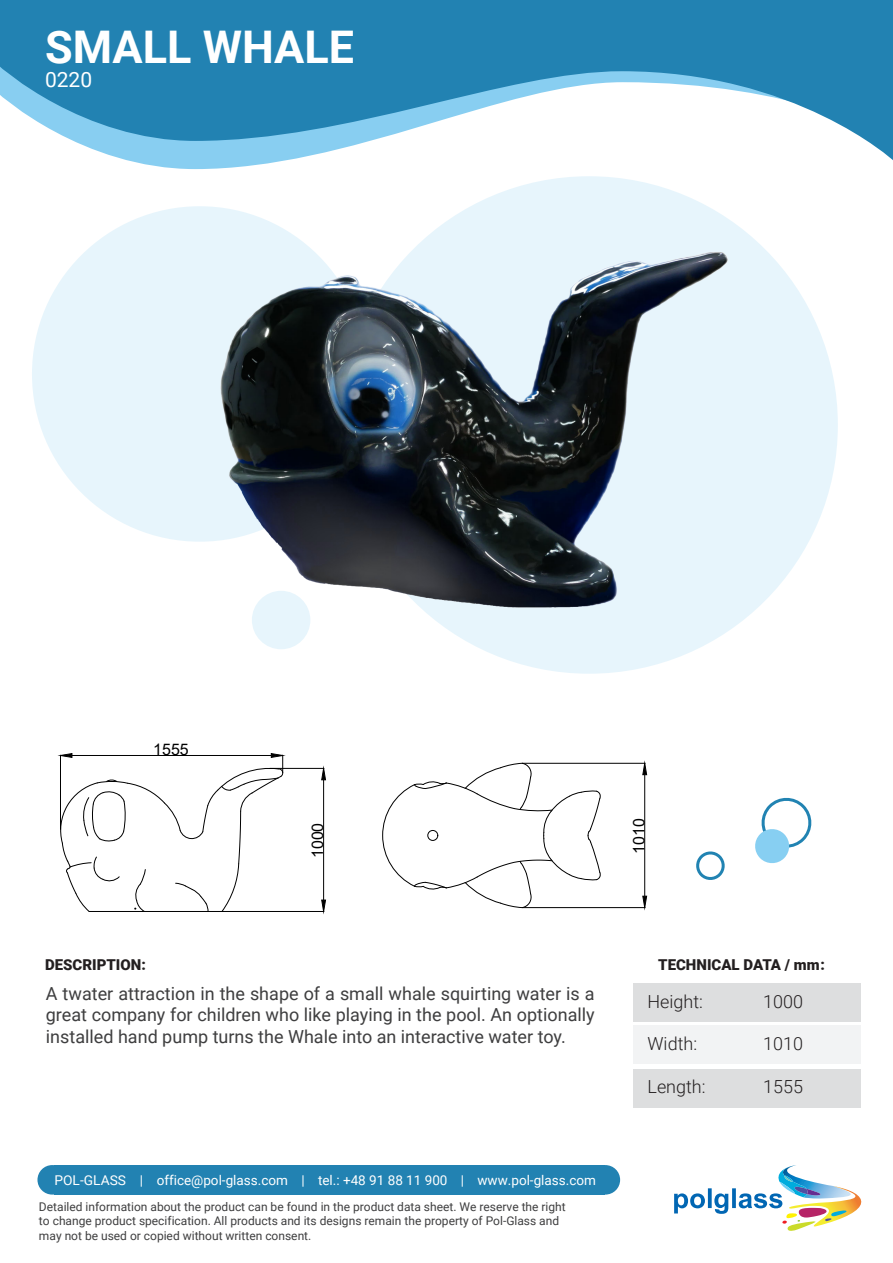
<style>
.page{position:relative;width:893px;height:1263px;background:#fff}
.page>*{position:absolute;margin:0;border:0;box-sizing:border-box;transform-origin:0 0}
.t1{font:700 45px "Roboto";color:#fff}
.t2{font:21px "Roboto";color:#fff}
.t3{font:18px/21.6px "Roboto";color:#3e3e3f;text-align:justify}
.t4{font:300 18px "Roboto";color:#231f20}
.t5{font:15.9px "Arial";color:#000}
.t6{font:900 15px "Roboto";color:#231f20}
.t7{font:13.5px "Roboto";color:#fff}
.t8{font:12px/14.4px "Roboto";color:#3e3e3f}
</style>
<div class="page">
<div style="left:633px;top:983px;width:228px;height:38px;background:#dddedf"></div>
<div style="left:633px;top:1069px;width:228px;height:38px;background:#dddedf"></div>
<div style="left:633px;top:1025px;width:228px;height:38px;background:#f2f3f4"></div>
<svg style="left:126px;top:160px;width:161px;height:9px"></svg>
<svg style="left:0;top:0;width:893px;height:160px;fill:#2282b2"></svg>
<div style="left:37px;top:1165px;width:30px;height:29px;background:#2282b2;border-radius:50%"></div>
<div style="left:591px;top:1165px;width:29px;height:29px;background:#2282b2;border-radius:50%"></div>
<div style="left:54px;top:1165px;width:551px;height:29px;background:#2282b2"></div>
<svg style="left:674px;top:1165px;width:188px;height:66px"></svg>
<svg style="left:696px;top:851px;width:28px;height:29px"></svg>
<svg style="left:755px;top:797px;width:57px;height:66px"></svg>
<div style="left:32px;top:206px;width:335px;height:336px;background:#e7f5fc;border-radius:50%"></div>
<div style="left:340px;top:176px;width:498px;height:498px;background:#e7f5fc;border-radius:50%"></div>
<svg style="left:59px;top:753px;width:224px;height:159px"></svg>
<hr style="left:222px;top:911px;width:102px;height:1px;background:#000">
<hr style="left:270px;top:768px;width:54px;height:1px;background:#000">
<hr style="left:323px;top:780px;width:1px;height:120px;background:#000">
<svg style="left:321px;top:899px;width:5px;height:13px"></svg>
<svg style="left:321px;top:768px;width:5px;height:12px"></svg>
<svg style="left:382px;top:763px;width:219px;height:145px"></svg>
<div style="left:428px;top:830px;width:10px;height:11px;border:1px solid #000;border-radius:50%"></div>
<hr style="left:522px;top:763px;width:123px;height:1px;background:#000">
<hr style="left:522px;top:907px;width:123px;height:1px;background:#000">
<hr style="left:644px;top:775px;width:1px;height:121px;background:#000">
<svg style="left:642px;top:762px;width:5px;height:13px"></svg>
<svg style="left:642px;top:895px;width:5px;height:13px"></svg>
<img style="left:103px;top:213px;width:687px;height:461px">
<h1 class="t1" style="left:45px;top:16px;width:311px">SMALL WHALE</h1>
<h2 class="t2" style="left:45px;top:65px;width:49px">0220</h2>
<h3 class="t5" style="left:153px;top:738px;width:37px">1555</h3>
<h3 class="t5" style="left:307px;top:858px;width:37px;rotate:-90deg">1000</h3>
<h3 class="t5" style="left:628px;top:854px;width:37px;rotate:-90deg">1010</h3>
<p class="t6" style="left:45px;top:954px;width:102px">DESCRIPTION:</p>
<h3 class="t3" style="left:46px;top:982px;width:550px">A twater attraction in the shape of a small whale squirting water is a great company for children who like playing in the pool. An optionally installed hand pump turns the Whale into an interactive water toy.</h3>
<h3 class="t5" style="left:307px;top:1052px;width:37px;rotate:-90deg">1010</h3>
<p class="t7" style="left:54px;top:1170px;width:543px">POL-GLASS | office@pol-glass.com | tel.: +48 91 88 11 900 | www.pol-glass.com</p>
<p class="t8" style="left:39px;top:1199px;width:528px">Detailed information about the product can be found in the product data sheet. We reserve the right to change product specification. All products and its designs remain the property of Pol-Glass and may not be used or copied without written consent.</p>
<p class="t6" style="left:658px;top:954px;width:168px">TECHNICAL DATA / mm:</p>
<h3 class="t4" style="left:647px;top:989px;width:57px">Height:</h3>
<h3 class="t4" style="left:647px;top:1031px;width:51px">Width:</h3>
<h3 class="t4" style="left:647px;top:1074px;width:60px">Length:</h3>
<h3 class="t4" style="left:763px;top:989px;width:41px">1000</h3>
<h3 class="t4" style="left:763px;top:1031px;width:41px">1010</h3>
<h3 class="t4" style="left:763px;top:1074px;width:41px">1555</h3>
</div>
